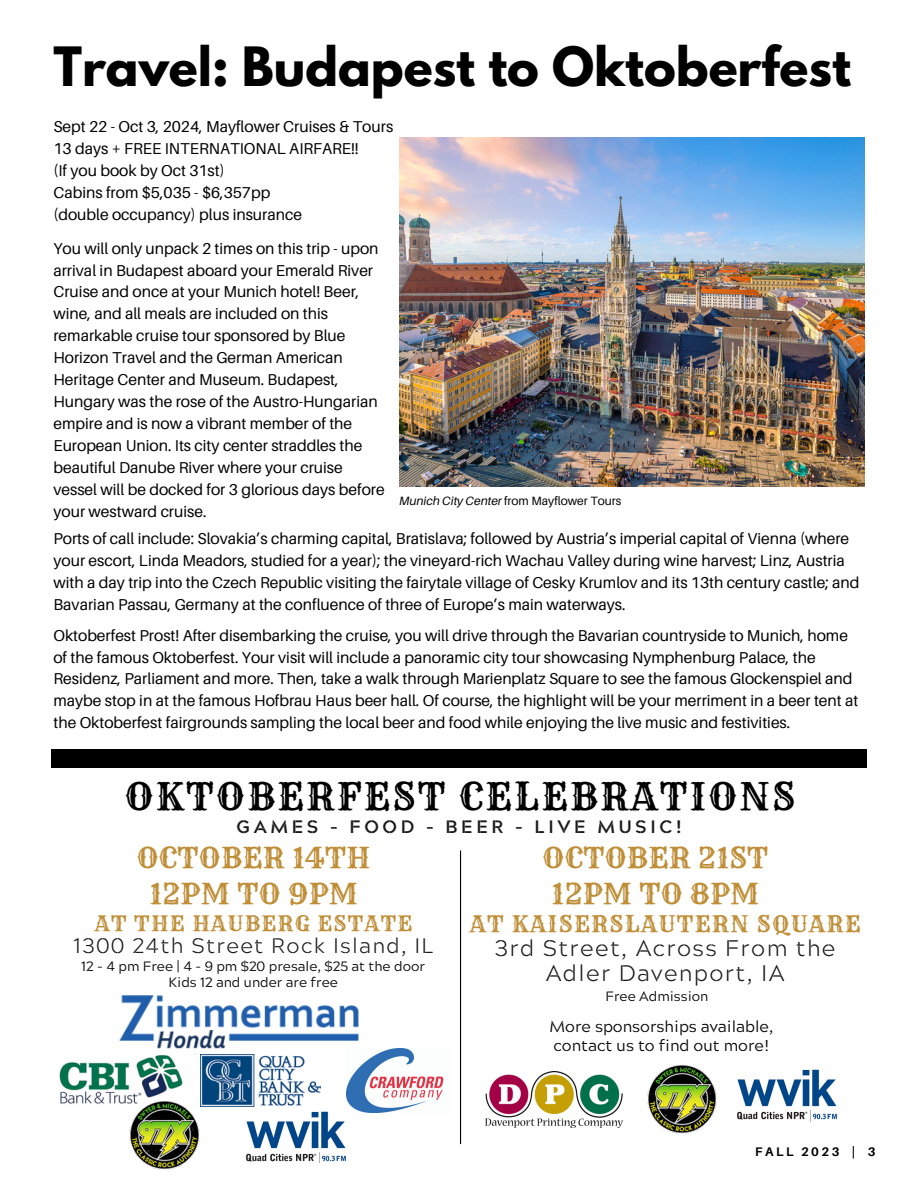
<style>
.page{position:relative;width:918px;height:1188px;background:#fff}
.page>*{position:absolute;margin:0;border:0;box-sizing:border-box;transform-origin:0 0}
.t1{font:700 48px "League Spartan";color:#000}
.t2{font:37.5px "Rye";letter-spacing:.06em;color:#000}
.t3{font:28.5px "Rye";letter-spacing:.01em;color:#bf8e37}
.t4{font:300 22.5px/24.8px "Acherus Militant 1";letter-spacing:.06em;color:#1a1a1a;text-align:center}
.t5{font:22.5px "Rye";letter-spacing:.06em;color:#bf8e37}
.t6{font:300 21px "Acherus Militant 1";letter-spacing:.06em;color:#1a1a1a}
.t7{font:21px "Rye";letter-spacing:.06em;color:#bf8e37}
.t8{font:700 18px "Acherus Militant 1";letter-spacing:.2em;color:#1a1a1a}
.t9{font:15.75px/21.9px "Aileron";color:#000}
.t10{font:15.75px "Acherus Militant 1";color:#000}
.t11{font:13.5px "Acherus Militant 1";color:#000}
.t12{font:700 12.45px "Aileron";letter-spacing:.2em;color:#000}
.t13{font:12px "Aileron";color:#000}
.s1{font-style:italic}
</style>
<div class="page">
<img style="left:399px;top:138px;width:466px;height:349px">
<div style="left:51px;top:750px;width:816px;height:18px;background:#000"></div>
<img style="left:119px;top:995px;width:240px;height:66px">
<img style="left:59px;top:1054px;width:125px;height:50px">
<img style="left:246px;top:1111px;width:100px;height:52px">
<img style="left:346px;top:1048px;width:98px;height:64px">
<img style="left:201px;top:1054px;width:119px;height:53px">
<img style="left:128px;top:1102px;width:73px;height:68px">
<hr style="left:460px;top:850px;width:1px;height:294px;background:#000">
<img style="left:486px;top:1072px;width:137px;height:56px">
<img style="left:647px;top:1066px;width:70px;height:68px">
<img style="left:737px;top:1069px;width:100px;height:52px">
<p class="t1" style="left:53px;top:43px;width:799px">Travel: Budapest to Oktoberfest</p>
<p class="t9" style="left:53px;top:116px;width:341px">Sept 22 - Oct 3, 2024, Mayflower Cruises &amp; Tours</p>
<p class="t9" style="left:53px;top:138px;width:307px">13 days + FREE INTERNATIONAL AIRFARE!!</p>
<p class="t9" style="left:53px;top:159px;width:173px">(If you book by Oct 31st)</p>
<p class="t9" style="left:53px;top:181px;width:218px">Cabins from $5,035 - $6,357pp</p>
<p class="t9" style="left:53px;top:203px;width:250px">(double occupancy) plus insurance</p>
<p class="t9" style="left:53px;top:237px;width:333px">You will only unpack 2 times on this trip - upon arrival in Budapest aboard your Emerald River Cruise and once at your Munich hotel! Beer, wine, and all meals are included on this remarkable cruise tour sponsored by Blue Horizon Travel and the German American Heritage Center and Museum. Budapest, Hungary was the rose of the Austro-Hungarian empire and is now a vibrant member of the European Union. Its city center straddles the beautiful Danube River where your cruise vessel will be docked for 3 glorious days before your westward cruise.</p>
<p class="t13" style="left:399px;top:494px;width:224px"><span class="s1">Munich City Center</span> from Mayflower Tours</p>
<p class="t9" style="left:53px;top:527px;width:808px">Ports of call include: Slovakia’s charming capital, Bratislava; followed by Austria’s imperial capital of Vienna (where your escort, Linda Meadors, studied for a year); the vineyard-rich Wachau Valley during wine harvest; Linz, Austria with a day trip into the Czech Republic visiting the fairytale village of Cesky Krumlov and its 13th century castle; and Bavarian Passau, Germany at the confluence of three of Europe’s main waterways.</p>
<p class="t9" style="left:53px;top:624px;width:807px">Oktoberfest Prost! After disembarking the cruise, you will drive through the Bavarian countryside to Munich, home of the famous Oktoberfest. Your visit will include a panoramic city tour showcasing Nymphenburg Palace, the Residenz, Parliament and more. Then, take a walk through Marienplatz Square to see the famous Glockenspiel and maybe stop in at the famous Hofbrau Haus beer hall. Of course, the highlight will be your merriment in a beer tent at the Oktoberfest fairgrounds sampling the local beer and food while enjoying the live music and festivities.</p>
<p class="t2" style="left:125px;top:773px;width:672px">OKTOBERFEST CELEBRATIONS</p>
<p class="t8" style="left:237px;top:820px;width:447px">GAMES - FOOD - BEER - LIVE MUSIC!</p>
<p class="t3" style="left:137px;top:840px;width:235px">OCTOBER 14TH</p>
<p class="t3" style="left:149px;top:876px;width:210px">12PM TO 9PM</p>
<p class="t7" style="left:95px;top:911px;width:319px">AT THE HAUBERG ESTATE</p>
<p class="t6" style="left:74px;top:937px;width:361px">1300 24th Street Rock Island, IL</p>
<p class="t11" style="left:81px;top:962px;width:345px">12 - 4 pm Free | 4 - 9 pm $20 presale, $25 at the door</p>
<p class="t11" style="left:168px;top:977px;width:171px">Kids 12 and under are free</p>
<p class="t3" style="left:543px;top:840px;width:227px">OCTOBER 21ST</p>
<p class="t3" style="left:551px;top:876px;width:210px">12PM TO 8PM</p>
<p class="t5" style="left:470px;top:910px;width:393px">AT KAISERSLAUTERN SQUARE</p>
<p class="t4" style="left:495px;top:938px;width:342px">3rd Street, Across From the<br>Adler Davenport, IA</p>
<p class="t10" style="left:550px;top:1021px;width:225px">More sponsorships available,</p>
<p class="t10" style="left:553px;top:1040px;width:217px">contact us to find out more!</p>
<p class="t11" style="left:606px;top:991px;width:104px">Free Admission</p>
<p class="t12" style="left:755px;top:1144px;width:122px">FALL 2023 | 3</p>
</div>
